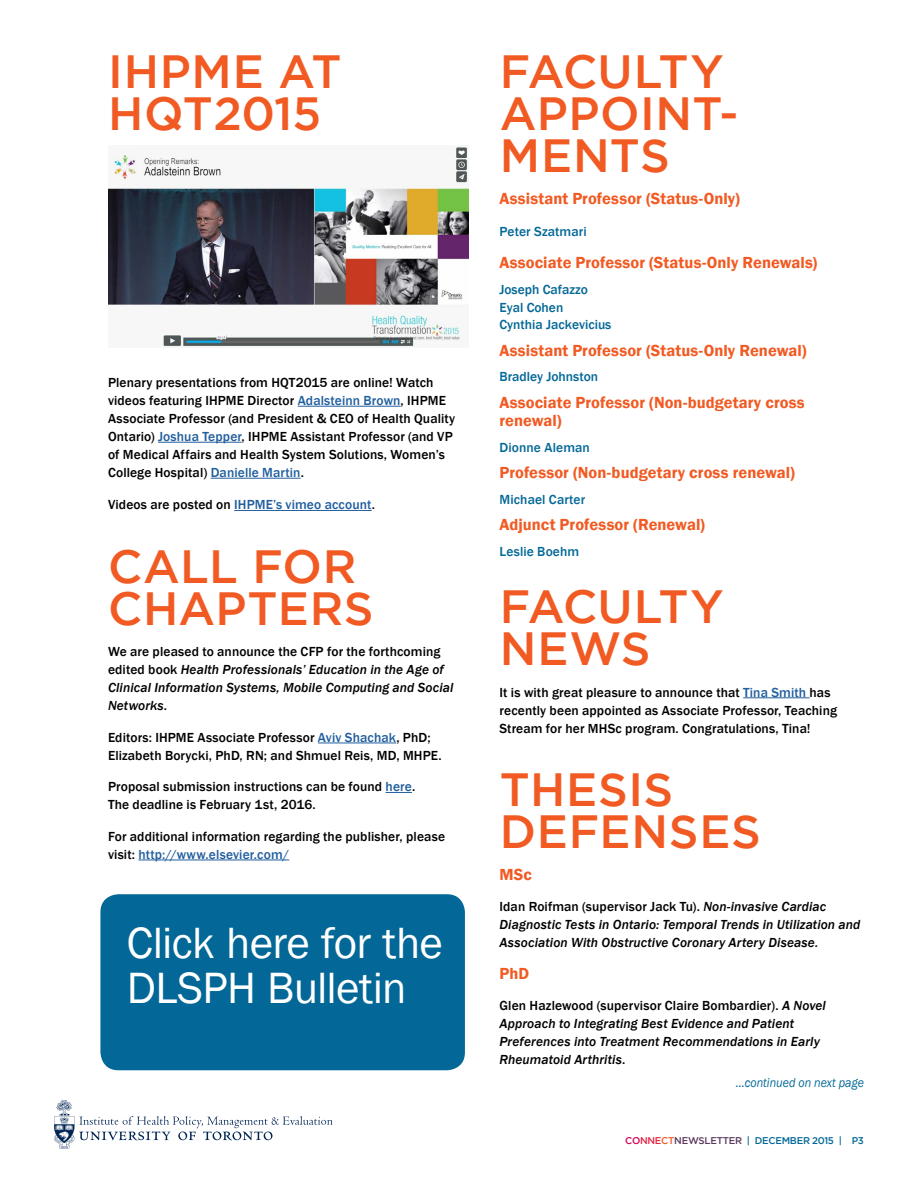
<style>
.page{position:relative;width:918px;height:1188px;background:#fff}
.page>*{position:absolute;margin:0;border:0;box-sizing:border-box;transform-origin:0 0}
.t1{font:500 46.5px/42px "Gotham";letter-spacing:.01em;color:#f15a22}
.t2{font:45px/45px "Franklin Gothic";letter-spacing:-.015em;color:#fff}
.t3{font:600 16.5px/18.8px "Franklin Gothic";letter-spacing:.005em;color:#f15a22}
.t4{font:500 13.5px/18px "Franklin Gothic";letter-spacing:.01em;color:#000}
.t5{font:italic 500 13.5px/18px "Franklin Gothic";letter-spacing:.005em;color:#000}
.t6{font:500 13.5px/18px "Franklin Gothic";color:#036897}
.t7{font:500 13.5px "Franklin Gothic";letter-spacing:.01em;color:#215e9e}
.t8{font:italic 13.2px "Franklin Gothic";color:#036897;scale:.91 1}
.t9{font:500 9.75px "Gotham";letter-spacing:-.025em;color:#036897}
.s1{color:#215e9e}
.s2{color:#000}
.s3{font-style:normal}
.s4{color:#d10057}
.s5{color:#e32442}
.s6{color:#f15a22}
.s7{color:#59385c}
</style>
<div class="page">
<svg style="left:54px;top:1100px;width:279px;height:49px"></svg>
<hr style="left:298px;top:406px;width:103px;height:1px;background:#215e9e">
<hr style="left:158px;top:442px;width:84px;height:1px;background:#215e9e">
<hr style="left:211px;top:478px;width:90px;height:1px;background:#215e9e">
<hr style="left:234px;top:510px;width:138px;height:1px;background:#215e9e">
<hr style="left:318px;top:743px;width:78px;height:1px;background:#215e9e">
<svg style="left:386px;top:792px;width:26px;height:1px"></svg>
<hr style="left:138px;top:860px;width:151px;height:1px;background:#215e9e">
<img style="left:108px;top:146px;width:361px;height:201px">
<hr style="left:743px;top:697px;width:67px;height:1px;background:#215e9e">
<div style="left:100px;top:894px;width:365px;height:176px;background:#036897;border-radius:18px"></div>
<h1 class="t1" style="left:108px;top:49px;width:235px">IHPME AT<br>HQT2015</h1>
<p class="t4" style="left:108px;top:374px;width:349px">Plenary presentations from HQT2015 are online! Watch videos featuring IHPME Director <span class="s1">Adalsteinn Brown</span>, IHPME Associate Professor (and President &amp; CEO of Health Quality Ontario) <span class="s1">Joshua Tepper</span>, IHPME Assistant Professor (and VP of Medical Affairs and Health System Solutions, Women’s College Hospital) <span class="s1">Danielle Martin</span>.</p>
<p class="t7" style="left:108px;top:497px;width:268px"><span class="s2">Videos are posted on</span> IHPME’s vimeo account<span class="s2">.</span></p>
<h1 class="t1" style="left:108px;top:544px;width:267px">CALL FOR<br>CHAPTERS</h1>
<p class="t5" style="left:108px;top:643px;width:347px"><span class="s3">We are pleased to announce the CFP for the forthcoming edited book</span> Health Professionals’ Education in the Age of Clinical Information Systems, Mobile Computing and Social Networks<span class="s3">.</span></p>
<p class="t4" style="left:108px;top:729px;width:335px">Editors: IHPME Associate Professor <span class="s1">Aviv Shachak</span>, PhD;<br>Elizabeth Borycki, PhD, RN; and Shmuel Reis, MD, MHPE.</p>
<p class="t4" style="left:108px;top:778px;width:309px">Proposal submission instructions can be found <span class="s1">here</span>.<br>The deadline is February 1st, 2016.</p>
<p class="t4" style="left:108px;top:828px;width:339px">For additional information regarding the publisher, please visit: <span class="s1">http://www.elsevier.com/</span></p>
<h2 class="t2" style="left:127px;top:922px;width:318px">Click here for the<br>DLSPH Bulletin</h2>
<h1 class="t1" style="left:500px;top:49px;width:240px">FACULTY<br>APPOINT-<br>MENTS</h1>
<p class="t3" style="left:500px;top:190px;width:242px">Assistant Professor (Status-Only)</p>
<p class="t6" style="left:500px;top:222px;width:89px">Peter Szatmari</p>
<p class="t3" style="left:500px;top:253px;width:319px">Associate Professor (Status-Only Renewals)</p>
<p class="t6" style="left:500px;top:280px;width:113px">Joseph Cafazzo<br>Eyal Cohen<br>Cynthia Jackevicius</p>
<p class="t3" style="left:500px;top:341px;width:309px">Assistant Professor (Status-Only Renewal)</p>
<p class="t6" style="left:500px;top:368px;width:100px">Bradley Johnston</p>
<p class="t3" style="left:500px;top:393px;width:307px">Associate Professor (Non-budgetary cross renewal)</p>
<p class="t6" style="left:500px;top:439px;width:92px">Dionne Aleman</p>
<p class="t3" style="left:500px;top:464px;width:297px">Professor (Non-budgetary cross renewal)</p>
<p class="t6" style="left:500px;top:491px;width:87px">Michael Carter</p>
<p class="t3" style="left:500px;top:515px;width:207px">Adjunct Professor (Renewal)</p>
<p class="t6" style="left:500px;top:542px;width:81px">Leslie Boehm</p>
<h1 class="t1" style="left:500px;top:585px;width:225px">FACULTY<br>NEWS</h1>
<p class="t4" style="left:500px;top:683px;width:339px">It is with great pleasure to announce that <span class="s1">Tina Smith</span> has recently been appointed as Associate Professor, Teaching<br>Stream for her MHSc program. Congratulations, Tina!</p>
<h1 class="t1" style="left:500px;top:768px;width:263px">THESIS<br>DEFENSES</h1>
<p class="t3" style="left:500px;top:865px;width:34px">MSc</p>
<p class="t5" style="left:500px;top:898px;width:362px"><span class="s3">Idan Roifman (supervisor Jack Tu).</span> Non-invasive Cardiac<br>Diagnostic Tests in Ontario: Temporal Trends in Utilization and<br>Association With Obstructive Coronary Artery Disease.</p>
<p class="t3" style="left:500px;top:964px;width:31px">PhD</p>
<p class="t5" style="left:500px;top:997px;width:328px"><span class="s3">Glen Hazlewood (supervisor Claire Bombardier).</span> A Novel Approach to Integrating Best Evidence and Patient Preferences into Treatment Recommendations in Early Rheumatoid Arthritis<span class="s3">.</span></p>
<p class="t8" style="left:736px;top:1074px;width:142px">...continued on next page</p>
<p class="t9" style="left:625px;top:1135px;width:240px"><span class="s4">CO</span><span class="s5">NNE</span><span class="s6">CT</span><span class="s7">NEWSLETTER</span> | DECEMBER 2015 | P3</p>
</div>
